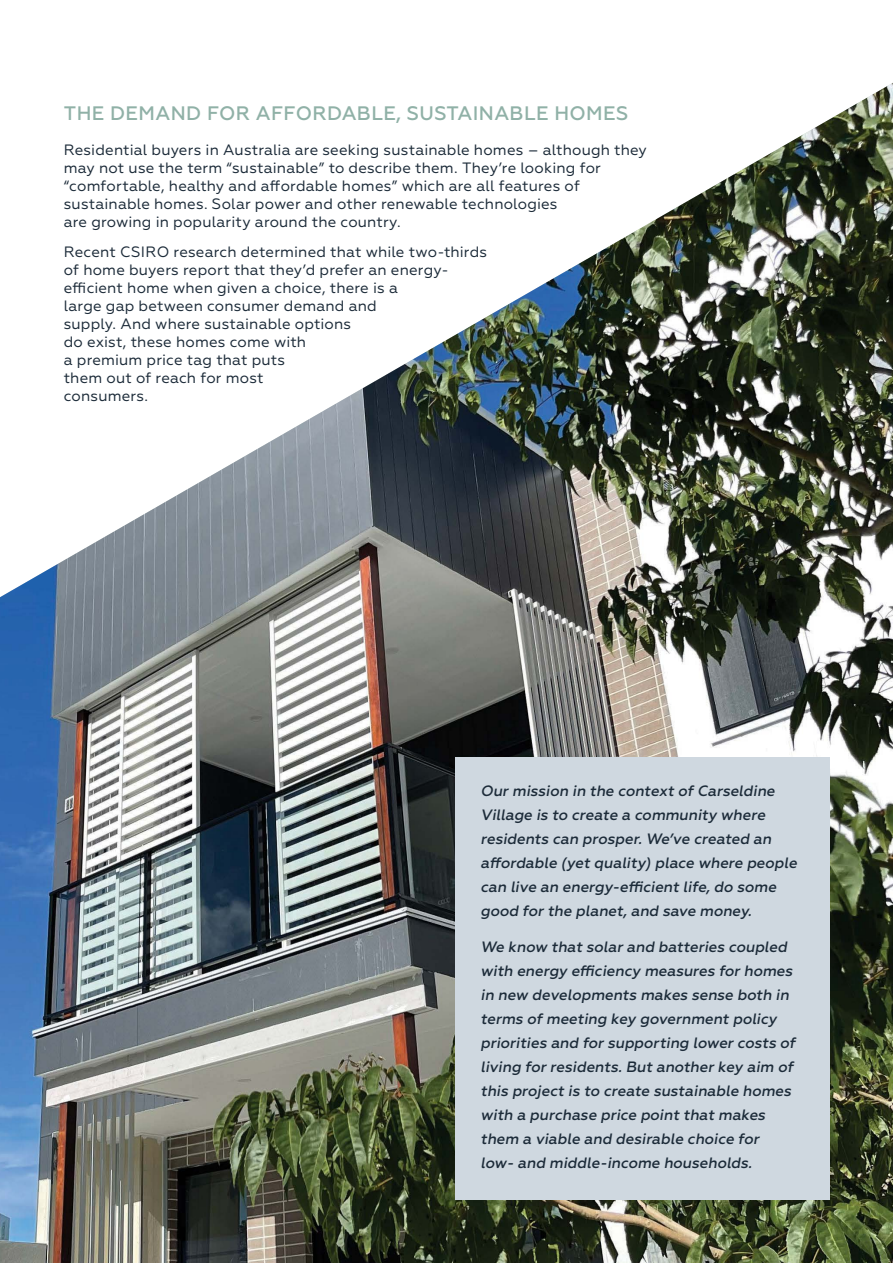
<style>
.page{position:relative;width:893px;height:1263px;background:#fff}
.page>*{position:absolute;margin:0;border:0;box-sizing:border-box;transform-origin:0 0}
.t1{font:500 19.5px "Geometria";letter-spacing:.02em;color:#90b1a7}
.t2{font:15px/18px "Geometria";letter-spacing:.01em;color:#1c2b39}
.t3{font:italic 500 15px/24px "Geometria";color:#1c2b39}
</style>
<div class="page">
<img style="left:0;top:83px;width:893px;height:1180px">
<div style="left:455px;top:757px;width:374px;height:442px;background:#cfd8e0"></div>
<p class="t1" style="left:64px;top:102px;width:566px">THE DEMAND FOR AFFORDABLE, SUSTAINABLE HOMES</p>
<p class="t2" style="left:64px;top:141px;width:585px">Residential buyers in Australia are seeking sustainable homes – although they may not use the term “sustainable” to describe them. They’re looking for “comfortable, healthy and affordable homes” which are all features of sustainable homes. Solar power and other renewable technologies<br>are growing in popularity around the country.</p>
<p class="t2" style="left:64px;top:243px;width:425px">Recent CSIRO research determined that while two-thirds of home buyers report that they’d prefer an energy&shy;efficient home when given a choice, there is a<br>large gap between consumer demand and<br>supply. And where sustainable options<br>do exist, these homes come with<br>a premium price tag that puts<br>them out of reach for most<br>consumers.</p>
<p class="t3" style="left:480px;top:778px;width:321px">Our mission in the context of Carseldine Village is to create a community where residents can prosper. We’ve created an affordable (yet quality) place where people can live an energy-efficient life, do some good for the planet, and save money.</p>
<p class="t3" style="left:480px;top:935px;width:319px">We know that solar and batteries coupled with energy efficiency measures for homes in new developments makes sense both in terms of meeting key government policy priorities and for supporting lower costs of living for residents. But another key aim of this project is to create sustainable homes with a purchase price point that makes them a viable and desirable choice for low- and middle-income households.</p>
</div>
